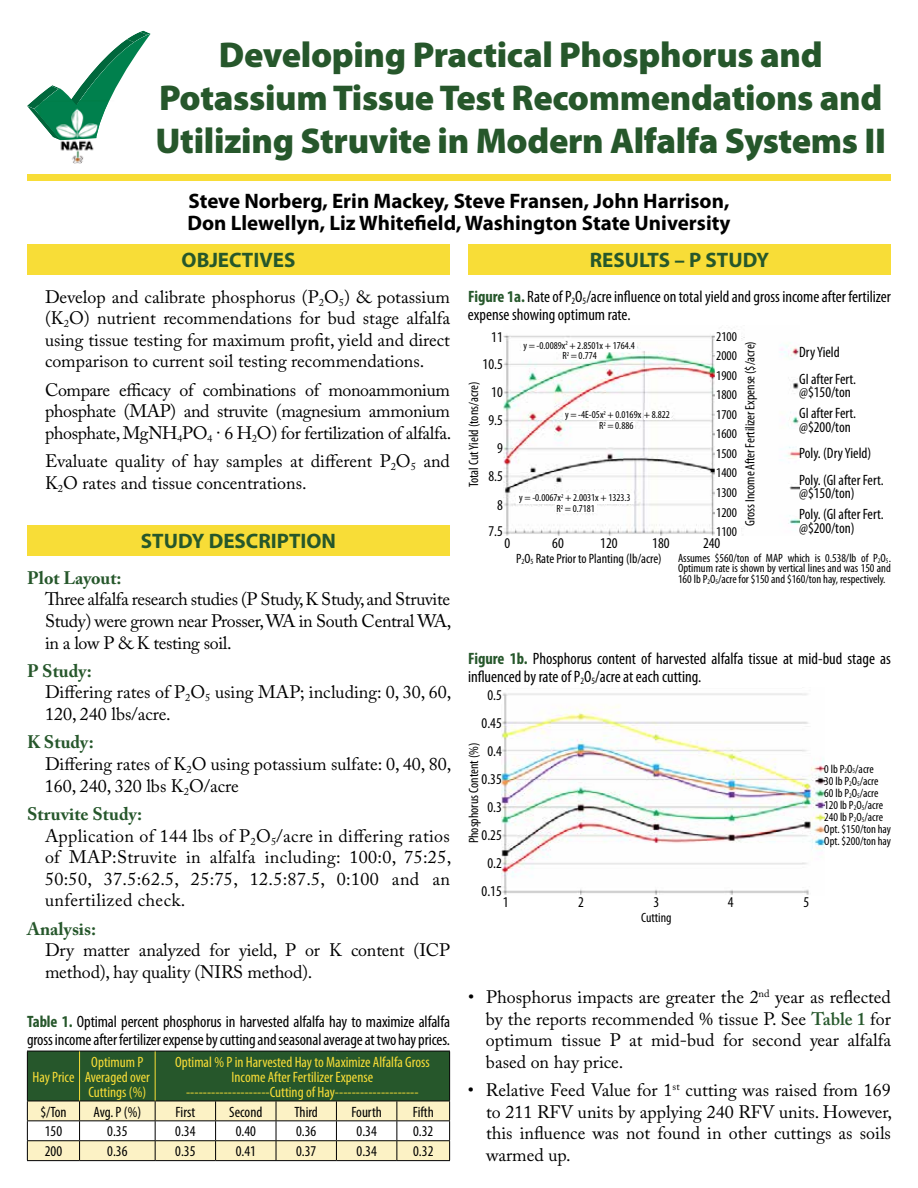
<style>
.page{position:relative;width:918px;height:1188px;background:#fff}
.page>*{position:absolute;margin:0;border:0;box-sizing:border-box;transform-origin:0 0}
.t1{font:900 36px/43.2px "Myriad Pro";letter-spacing:-.01em;color:#26572b;text-align:center}
.t2{font:700 21px/22.5px "Myriad Pro";color:#000}
.t3{font:700 21px "Myriad Pro";color:#26572b}
.t4{font:18px/21.6px "Adobe Caslon Pro";color:#000;text-align:justify}
.t5{font:18px/21.6px "Adobe Caslon Pro";letter-spacing:.02em;color:#000}
.t6{font:700 18px "Adobe Caslon Pro";color:#26572b}
.t7{font:condensed 16.5px/18px "Myriad Pro";letter-spacing:-.005em;color:#000}
.t8{font:condensed 15px/28.2px "Myriad Pro";color:#000}
.t9{font:condensed 15px/15px "Myriad Pro";color:#f8dd37;text-align:center}
.t10{font:condensed 13.5px/19.5px "Myriad Pro";color:#000;text-align:justify}
.t11{font:condensed 12px/12.1px "Myriad Pro";color:#000;text-align:justify}
.t12{font:condensed 10.5px/10.2px "Myriad Pro";color:#000;text-align:center}
.s1{font-weight:700;color:#26572b}
.s2{font-weight:600;color:#26572b}
</style>
<div class="page">
<div style="left:27px;top:174px;width:864px;height:6px;background:#f8dd37"></div>
<img style="left:72px;top:159px;width:11px;height:4px">
<img style="left:60px;top:140px;width:34px;height:19px">
<svg style="left:27px;top:31px;width:124px;height:92px"></svg>
<img style="left:41px;top:102px;width:68px;height:38px">
<div style="left:27px;top:244px;width:423px;height:30px;background:#f8dd37"></div>
<div style="left:27px;top:525px;width:423px;height:30px;background:#f8dd37"></div>
<div style="left:468px;top:244px;width:423px;height:30px;background:#f8dd37"></div>
<svg style="left:27px;top:1051px;width:423px;height:109px"></svg>
<hr style="left:27px;top:1160px;width:53px;height:1px;background:#000">
<hr style="left:80px;top:1160px;width:75px;height:1px;background:#000">
<hr style="left:155px;top:1160px;width:61px;height:1px;background:#000">
<hr style="left:216px;top:1160px;width:60px;height:1px;background:#000">
<hr style="left:276px;top:1160px;width:60px;height:1px;background:#000">
<hr style="left:336px;top:1160px;width:61px;height:1px;background:#000">
<hr style="left:397px;top:1160px;width:53px;height:1px;background:#000">
<hr style="left:79px;top:1051px;width:1px;height:50px;background:#f8dd37">
<hr style="left:155px;top:1051px;width:1px;height:50px;background:#f8dd37">
<img style="left:504px;top:335px;width:295px;height:201px">
<div style="left:521px;top:341px;width:116px;height:10px;background:#fff"></div>
<div style="left:561px;top:351px;width:37px;height:9px;background:#fff"></div>
<div style="left:598px;top:421px;width:37px;height:9px;background:#fff"></div>
<div style="left:563px;top:411px;width:78px;height:9px;background:#fff"></div>
<div style="left:644px;top:411px;width:26px;height:9px;background:#fff"></div>
<div style="left:516px;top:493px;width:117px;height:10px;background:#fff"></div>
<div style="left:555px;top:504px;width:41px;height:9px;background:#fff"></div>
<div style="left:741px;top:341px;width:13px;height:185px;background:#fff"></div>
<div style="left:715px;top:331px;width:26px;height:205px;background:#fff"></div>
<img style="left:502px;top:693px;width:322px;height:202px">
<h1 class="t1" style="left:156px;top:34px;width:732px">Developing Practical Phosphorus and<br>Potassium Tissue Test Recommendations and<br>Utilizing Struvite in Modern Alfalfa Systems II</h1>
<p class="t2" style="left:187px;top:189px;width:545px">Steve Norberg, Erin Mackey, Steve Fransen, John Harrison,<br>Don Llewellyn, Liz Whitefield, Washington State University</p>
<p class="t3" style="left:182px;top:246px;width:115px">OBJECTIVES</p>
<p class="t3" style="left:590px;top:246px;width:181px">RESULTS – P STUDY</p>
<p class="t4" style="left:45px;top:286px;width:407px">Develop and calibrate phosphorus (P<sub>2</sub>O<sub>5</sub>) &amp; potassium (K<sub>2</sub>O) nutrient recommendations for bud stage alfalfa using tissue testing for maximum profit, yield and direct comparison to current soil testing recommendations.</p>
<p class="t4" style="left:45px;top:379px;width:408px">Compare efficacy of combinations of monoammonium phosphate (MAP) and struvite (magnesium ammonium phosphate, MgNH<sub>4</sub>PO<sub>4</sub> · 6 H<sub>2</sub>O) for fertilization of alfalfa.</p>
<p class="t4" style="left:45px;top:450px;width:406px">Evaluate quality of hay samples at different P<sub>2</sub>O<sub>5</sub> and<br>K<sub>2</sub>O rates and tissue concentrations.</p>
<p class="t3" style="left:141px;top:527px;width:197px">STUDY DESCRIPTION</p>
<p class="t6" style="left:27px;top:567px;width:96px">Plot Layout:</p>
<p class="t4" style="left:45px;top:588px;width:408px">Three alfalfa research studies (P Study, K Study, and Struvite Study) were grown near Prosser, WA in South Central WA, in a low P &amp; K testing soil.</p>
<p class="t4" style="left:45px;top:660px;width:408px;text-align:left;text-indent:-18px"><span class="s1">P Study:<br></span>Differing rates of P<sub>2</sub>O<sub>5</sub> using MAP; including: 0, 30, 60,<br>120, 240 lbs/acre.</p>
<p class="t4" style="left:45px;top:731px;width:408px;text-align:left;text-indent:-18px"><span class="s1">K Study:<br></span>Differing rates of K<sub>2</sub>O using potassium sulfate: 0, 40, 80,<br>160, 240, 320 lbs K<sub>2</sub>O/acre</p>
<p class="t5" style="left:45px;top:803px;width:408px;text-indent:-18px"><span class="s1">Struvite Study:<br></span>Application of 144 lbs of P<sub>2</sub>O<sub>5</sub>/acre in differing ratios of MAP:Struvite in alfalfa including: 100:0, 75:25, 50:50, 37.5:62.5, 25:75, 12.5:87.5, 0:100 and an unfertilized check.</p>
<p class="t6" style="left:27px;top:918px;width:71px">Analysis:</p>
<p class="t4" style="left:45px;top:939px;width:407px">Dry matter analyzed for yield, P or K content (ICP method), hay quality (NIRS method).</p>
<p class="t7" style="left:27px;top:1012px;width:425px"><span class="s1">Table 1.</span> Optimal percent phosphorus in harvested alfalfa hay to maximize alfalfa gross income after fertilizer expense by cutting and seasonal average at two hay prices.</p>
<p class="t9" style="left:32px;top:1069px;width:44px">Hay Price</p>
<p class="t9" style="left:85px;top:1054px;width:67px">Optimum P<br>Averaged over<br>Cuttings (%)</p>
<p class="t9" style="left:175px;top:1054px;width:256px">Optimal % P in Harvested Hay to Maximize Alfalfa Gross<br>Income After Fertilizer Expense --------------------Cutting of Hay--------------------</p>
<p class="t8" style="left:40px;top:1097px;width:28px">$/Ton</p>
<p class="t8" style="left:94px;top:1097px;width:49px">Avg. P (%)</p>
<p class="t8" style="left:176px;top:1097px;width:21px">First</p>
<p class="t8" style="left:229px;top:1097px;width:35px">Second</p>
<p class="t8" style="left:295px;top:1097px;width:25px">Third</p>
<p class="t8" style="left:351px;top:1097px;width:32px">Fourth</p>
<p class="t8" style="left:413px;top:1097px;width:23px">Fifth</p>
<p class="t8" style="left:45px;top:1117px;width:19px">150</p>
<p class="t8" style="left:107px;top:1117px;width:22px">0.35</p>
<p class="t8" style="left:175px;top:1117px;width:22px">0.34</p>
<p class="t8" style="left:236px;top:1117px;width:22px">0.40</p>
<p class="t8" style="left:296px;top:1117px;width:22px">0.36</p>
<p class="t8" style="left:357px;top:1117px;width:22px">0.34</p>
<p class="t8" style="left:413px;top:1117px;width:22px">0.32</p>
<p class="t8" style="left:45px;top:1137px;width:19px">200</p>
<p class="t8" style="left:107px;top:1137px;width:22px">0.36</p>
<p class="t8" style="left:175px;top:1137px;width:22px">0.35</p>
<p class="t8" style="left:236px;top:1137px;width:22px">0.41</p>
<p class="t8" style="left:296px;top:1137px;width:22px">0.37</p>
<p class="t8" style="left:357px;top:1137px;width:22px">0.34</p>
<p class="t8" style="left:413px;top:1137px;width:22px">0.32</p>
<p class="t7" style="left:468px;top:287px;width:425px"><span class="s1">Figure 1a.</span> Rate of P<sub>2</sub>O<sub>5</sub>/acre influence on total yield and gross income after fertilizer expense showing optimum rate.</p>
<p class="t8" style="left:483px;top:322px;width:22px;text-align:right">11<br>10.5<br>10<br>9.5<br>9<br>8.5<br>8</p>
<p class="t8" style="left:488px;top:517px;width:16px">7.5</p>
<p class="t10" style="left:716px;top:326px;width:22px">2100<br>2000<br>1900<br>1800<br>1700<br>1600<br>1500<br>1400<br>1300<br>1200<br>1100</p>
<p class="t12" style="left:523px;top:340px;width:113px">y = -0.0089x<sup>2</sup> + 2.8501x + 1764.4<br>R<sup>2</sup> = 0.774</p>
<p class="t10" style="left:740px;top:526px;width:186px;rotate:-90deg">Gross Income After Fertilizer Expense ($/acre)</p>
<p class="t10" style="left:464px;top:487px;width:107px;rotate:-90deg">Total Cut Yield (tons/acre)</p>
<p class="t12" style="left:565px;top:410px;width:106px">y = -4E-05x<sup>2</sup> + 0.0169x + 8.822</p>
<p class="t12" style="left:599px;top:420px;width:36px">R<sup>2</sup> = 0.886</p>
<p class="t12" style="left:519px;top:492px;width:113px;line-height:10.9px">y = -0.0067x<sup>2</sup> + 2.0031x + 1323.3<br>R<sup>2</sup> = 0.7181</p>
<p class="t8" style="left:504px;top:529px;width:7px">0</p>
<p class="t8" style="left:552px;top:529px;width:13px">60</p>
<p class="t8" style="left:600px;top:529px;width:19px">120</p>
<p class="t8" style="left:652px;top:529px;width:19px">180</p>
<p class="t8" style="left:703px;top:529px;width:19px">240</p>
<p class="t8" style="left:799px;top:338px;width:58px;line-height:27.2px">Dry Yield<br>GI after Fert.</p>
<p class="t8" style="left:799px;top:382px;width:58px;line-height:20.9px">@$150/ton<br>GI after Fert.</p>
<p class="t8" style="left:799px;top:413px;width:86px;line-height:26.5px">@$200/ton<br>Poly. (Dry Yield)<br>Poly. (GI after Fert.</p>
<p class="t8" style="left:799px;top:483px;width:86px;line-height:20.9px">@$150/ton)<br>Poly. (GI after Fert.</p>
<p class="t8" style="left:799px;top:513px;width:57px">@$200/ton)</p>
<p class="t10" style="left:516px;top:548px;width:147px">P<sub>2</sub>O<sub>5</sub> Rate Prior to Planting (lb/acre)</p>
<p class="t11" style="left:678px;top:552px;width:215px;line-height:10.5px">Assumes $560/ton of MAP which is 0.538/lb of P<sub>2</sub>O<sub>5</sub>.<br>Optimum rate is shown by vertical lines and was 150 and 160 lb P<sub>2</sub>O<sub>5</sub>/acre for $150 and $160/ton hay, respectively.</p>
<p class="t7" style="left:468px;top:649px;width:425px"><span class="s1">Figure 1b.</span> Phosphorus content of harvested alfalfa tissue at mid-bud stage as influenced by rate of P<sub>2</sub>O<sub>5</sub>/acre at each cutting.</p>
<p class="t8" style="left:482px;top:680px;width:22px;text-align:center">0.5<br>0.45<br>0.4<br>0.35<br>0.3<br>0.25<br>0.2<br>0.15</p>
<p class="t10" style="left:464px;top:843px;width:102px;rotate:-90deg">Phosphorus Content (%)</p>
<p class="t8" style="left:503px;top:888px;width:7px">1</p>
<p class="t8" style="left:578px;top:888px;width:7px">2</p>
<p class="t8" style="left:653px;top:888px;width:7px">3</p>
<p class="t8" style="left:728px;top:888px;width:7px">4</p>
<p class="t8" style="left:804px;top:888px;width:7px">5</p>
<p class="t10" style="left:641px;top:908px;width:32px">Cutting</p>
<p class="t11" style="left:824px;top:762px;width:68px;text-align:left">0 lb P<sub>2</sub>O<sub>5</sub>/acre<br>30 lb P<sub>2</sub>O<sub>5</sub>/acre<br>60 lb P<sub>2</sub>O<sub>5</sub>/acre<br>120 lb P<sub>2</sub>O<sub>5</sub>/acre<br>240 lb P<sub>2</sub>O<sub>5</sub>/acre<br>Opt. $150/ton hay<br>Opt. $200/ton hay</p>
<p class="t4" style="left:486px;top:986px;width:407px;text-indent:-18px">• Phosphorus impacts are greater the 2<sup>nd</sup> year as reflected by the reports recommended % tissue P. See <span class="s2">Table 1</span> for optimum tissue P at mid-bud for second year alfalfa based on hay price.</p>
<p class="t4" style="left:486px;top:1079px;width:408px;text-indent:-18px">• Relative Feed Value for 1<sup>st</sup> cutting was raised from 169 to 211 RFV units by applying 240 RFV units. However, this influence was not found in other cuttings as soils warmed up.</p>
</div>
